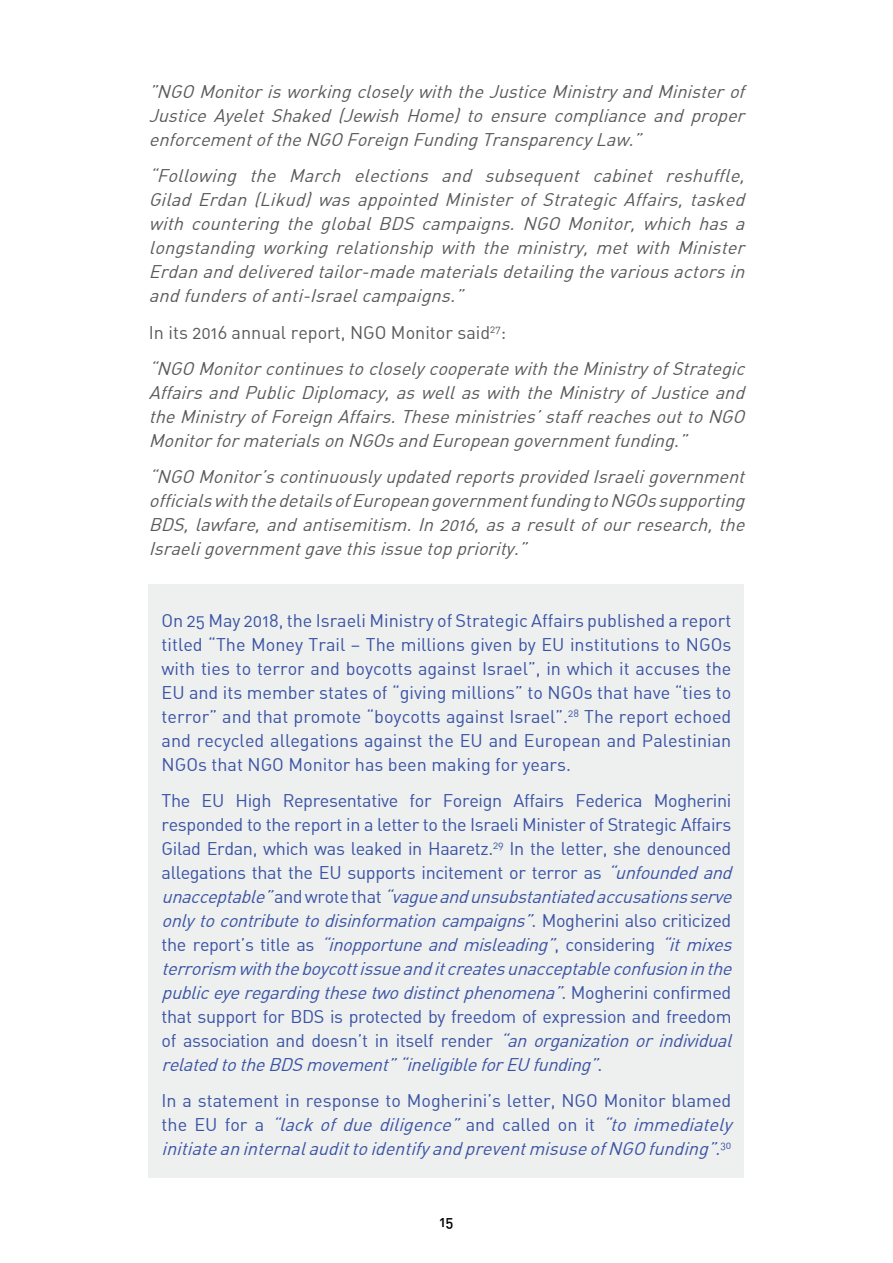
<style>
.page{position:relative;width:893px;height:1263px;background:#fff}
.page>*{position:absolute;margin:0;border:0;box-sizing:border-box;transform-origin:0 0}
.t1{font:italic 18px/24px "DIN Alternate";color:#58595b}
.t2{font:18px/24px "DIN Alternate";color:#3953a4;text-align:right}
.t3{font:italic 18px "DIN Alternate";color:#3953a4}
.t4{font:18px "DIN Alternate";letter-spacing:-.02em;color:#3953a4}
.t5{font:18px "DIN Alternate";color:#58595b}
.t6{font:500 15px "DIN Alternate";color:#000}
.t7{font:10.5px "DIN Alternate";color:#3953a4}
.t8{font:10.5px "DIN Alternate";color:#58595b}
.s1{font-size:18px}
.s2{font-style:italic}
.s3{font-style:normal}
</style>
<div class="page">
<div style="left:149px;top:585px;width:595px;height:593px;background:#eeefef"></div>
<p class="t1" style="left:157px;top:80px;width:595px">NGO Monitor is working closely with the Justice Ministry and Minister of</p>
<p class="t1" style="left:149px;top:80px;width:15px">”</p>
<p class="t1" style="left:338px;top:104px;width:13px">(</p>
<p class="t1" style="left:453px;top:104px;width:298px">) to ensure compliance and proper</p>
<p class="t1" style="left:149px;top:104px;width:312px">Justice Ayelet Shaked Jewish Home</p>
<p class="t1" style="left:149px;top:128px;width:487px">enforcement of the NGO Foreign Funding Transparency Law</p>
<p class="t1" style="left:628px;top:128px;width:20px">“.</p>
<p class="t1" style="left:149px;top:164px;width:15px">“</p>
<p class="t1" style="left:157px;top:164px;width:590px">Following the March elections and subsequent cabinet reshuffle</p>
<p class="t1" style="left:739px;top:164px;width:12px">,</p>
<p class="t1" style="left:254px;top:188px;width:13px">(</p>
<p class="t1" style="left:305px;top:188px;width:380px">) was appointed Minister of Strategic Affairs</p>
<p class="t1" style="left:149px;top:188px;width:163px">Gilad Erdan Likud</p>
<p class="t1" style="left:678px;top:188px;width:74px">, tasked</p>
<p class="t1" style="left:149px;top:212px;width:368px">with countering the global BDS campaigns</p>
<p class="t1" style="left:510px;top:212px;width:128px">. NGO Monitor</p>
<p class="t1" style="left:630px;top:212px;width:121px">, which has a</p>
<p class="t1" style="left:149px;top:236px;width:603px">longstanding working relationship with the ministry<br>Erdan and delivered tailor made materials detailing the various actors in</p>
<p class="t1" style="left:583px;top:236px;width:168px">, met with Minister</p>
<p class="t1" style="left:361px;top:260px;width:15px">-</p>
<p class="t1" style="left:149px;top:284px;width:308px">and funders of anti Israel campaigns</p>
<p class="t1" style="left:450px;top:284px;width:20px">“.</p>
<p class="t1" style="left:302px;top:284px;width:15px">-</p>
<p class="t5" style="left:149px;top:321px;width:343px">In its 2016 annual report, NGO Monitor said</p>
<p class="t1" style="left:157px;top:356px;width:595px">NGO Monitor continues to closely cooperate with the Ministry of Strategic</p>
<p class="t8" style="left:490px;top:322px;width:17px">27<span class="s1">:</span></p>
<p class="t1" style="left:149px;top:356px;width:15px">“</p>
<p class="t1" style="left:149px;top:380px;width:243px">Affairs and Public Diplomacy</p>
<p class="t1" style="left:384px;top:380px;width:367px">, as well as with the Ministry of Justice and</p>
<p class="t1" style="left:149px;top:404px;width:249px">the Ministry of Foreign Affairs</p>
<p class="t1" style="left:390px;top:404px;width:152px">. These ministries</p>
<p class="t1" style="left:535px;top:404px;width:217px">’ staff reaches out to NGO</p>
<p class="t1" style="left:260px;top:422px;width:491px;line-height:36px;text-indent:-111px">Monitor for materials on NGOs and European government funding<br>s’ continuously updated reports provided Israeli government</p>
<p class="t1" style="left:674px;top:428px;width:20px">“.</p>
<p class="t1" style="left:149px;top:464px;width:15px">“</p>
<p class="t1" style="left:157px;top:464px;width:111px">NGO Monitor</p>
<p class="t1" style="left:149px;top:488px;width:70px">officials</p>
<p class="t1" style="left:214px;top:488px;width:41px">with</p>
<p class="t1" style="left:278px;top:488px;width:61px">details</p>
<p class="t1" style="left:530px;top:488px;width:67px">funding</p>
<p class="t1" style="left:658px;top:488px;width:94px">supporting</p>
<p class="t1" style="left:610px;top:488px;width:53px">NGOs</p>
<p class="t1" style="left:334px;top:488px;width:23px">of</p>
<p class="t1" style="left:250px;top:488px;width:33px">the</p>
<p class="t1" style="left:352px;top:488px;width:84px">European</p>
<p class="t1" style="left:431px;top:488px;width:103px">government</p>
<p class="t1" style="left:592px;top:488px;width:23px">to</p>
<p class="t1" style="left:406px;top:512px;width:308px">. In 2016, as a result of our research</p>
<p class="t1" style="left:255px;top:512px;width:159px">, and antisemitism</p>
<p class="t1" style="left:149px;top:512px;width:42px">BDS</p>
<p class="t1" style="left:184px;top:512px;width:79px">, lawfare</p>
<p class="t1" style="left:707px;top:512px;width:44px">, the</p>
<p class="t1" style="left:149px;top:536px;width:372px">Israeli government gave this issue top priority</p>
<p class="t1" style="left:514px;top:536px;width:20px">“.</p>
<p class="t2" style="left:162px;top:608px;width:571px">On 25 May 2018, the Israeli Ministry of Strategic Affairs published a report titled “The Money Trail – The millions given by EU institutions to NGOs with ties to terror and boycotts against Israel i n,” which it accuses the EU and its member states of “giving millions” to NGOs that have “ties to The report echoed</p>
<p class="t2" style="left:162px;top:704px;width:571px;text-align:left">terror” and that promote “boycotts against Israel”<br>and recycled allegations against the EU and European and Palestinian<br>NGOs that NGO Monitor has been making for years.</p>
<p class="t4" style="left:654px;top:789px;width:79px">Mogherini</p>
<p class="t7" style="left:563px;top:706px;width:17px"><span class="s1">.</span>28</p>
<p class="t2" style="left:236px;top:788px;width:37px">High</p>
<p class="t4" style="left:283px;top:789px;width:117px">Representative</p>
<p class="t4" style="left:443px;top:789px;width:61px">Foreign</p>
<p class="t4" style="left:513px;top:789px;width:52px">Affairs</p>
<p class="t4" style="left:575px;top:789px;width:69px">Federica</p>
<p class="t2" style="left:410px;top:788px;width:24px">for</p>
<p class="t2" style="left:162px;top:788px;width:30px">The</p>
<p class="t4" style="left:162px;top:813px;width:571px">responded to the report in a letter to the Israeli Minister of Strategic Affairs</p>
<p class="t4" style="left:510px;top:837px;width:223px">In the letter, she denounced</p>
<p class="t2" style="left:202px;top:788px;width:24px">EU</p>
<p class="t4" style="left:162px;top:837px;width:329px">Gilad Erdan, which was leaked in Haaretz</p>
<p class="t7" style="left:488px;top:838px;width:17px"><span class="s1">.</span>29</p>
<p class="t4" style="left:162px;top:861px;width:461px">allegations that the EU supports incitement or terror as <span class="s2">“</span></p>
<p class="t3" style="left:615px;top:861px;width:124px">unfounded and</p>
<p class="t3" style="left:162px;top:885px;width:237px">unacceptable <span class="s3">andwrotethat</span>“</p>
<p class="t3" style="left:470px;top:885px;width:131px">unsubstantiated</p>
<p class="t3" style="left:596px;top:885px;width:98px">accusations</p>
<p class="t3" style="left:264px;top:885px;width:15px">”</p>
<p class="t3" style="left:439px;top:885px;width:36px">and</p>
<p class="t3" style="left:391px;top:885px;width:53px">vague</p>
<p class="t3" style="left:689px;top:885px;width:50px">serve</p>
<p class="t3" style="left:162px;top:909px;width:370px">only to contribute to disinformation campaigns</p>
<p class="t4" style="left:524px;top:909px;width:209px">.<span class="s2">”</span> Mogherini also criticized</p>
<p class="t4" style="left:162px;top:933px;width:174px">the report s’ title as <span class="s2">“</span></p>
<p class="t4" style="left:547px;top:933px;width:130px">,<span class="s2">”</span> considering <span class="s2">“</span></p>
<p class="t3" style="left:328px;top:933px;width:226px">inopportune and misleading</p>
<p class="t3" style="left:669px;top:933px;width:70px">it mixes</p>
<p class="t3" style="left:162px;top:957px;width:82px">terrorism</p>
<p class="t3" style="left:238px;top:957px;width:40px">with</p>
<p class="t3" style="left:359px;top:957px;width:48px">issue</p>
<p class="t3" style="left:434px;top:957px;width:18px">it</p>
<p class="t3" style="left:612px;top:957px;width:82px">confusion</p>
<p class="t3" style="left:689px;top:957px;width:22px">in</p>
<p class="t3" style="left:274px;top:957px;width:32px">the</p>
<p class="t3" style="left:301px;top:957px;width:63px">boycott</p>
<p class="t3" style="left:403px;top:957px;width:36px">and</p>
<p class="t3" style="left:507px;top:957px;width:110px">unacceptable</p>
<p class="t3" style="left:706px;top:957px;width:32px">the</p>
<p class="t3" style="left:447px;top:957px;width:65px">creates</p>
<p class="t3" style="left:162px;top:981px;width:400px">public eye regarding these two distinct phenomena</p>
<p class="t4" style="left:162px;top:1005px;width:571px">that support for BDS is protected by freedom of expression and freedom</p>
<p class="t3" style="left:507px;top:1029px;width:232px">an organization or individual</p>
<p class="t4" style="left:554px;top:981px;width:179px">.<span class="s2">”</span> Mogherini confirmed</p>
<p class="t4" style="left:162px;top:1029px;width:353px">of association and doesn t’ in itself render <span class="s2">“</span></p>
<p class="t3" style="left:387px;top:1053px;width:27px">”“</p>
<p class="t3" style="left:406px;top:1053px;width:191px">ineligible for EU funding</p>
<p class="t3" style="left:162px;top:1053px;width:233px">related to the BDS movement</p>
<p class="t2" style="left:162px;top:1088px;width:571px">In a statement in response to Mogherini s’ letter, NGO Monitor blamed</p>
<p class="t3" style="left:610px;top:1113px;width:129px">to immediately</p>
<p class="t2" style="left:590px;top:1052px;width:15px">.<span class="s2">“</span></p>
<p class="t2" style="left:162px;top:1112px;width:125px">the EU for a <span class="s2">“</span></p>
<p class="t2" style="left:451px;top:1112px;width:167px"><span class="s2">”</span>and called on it <span class="s2">“</span></p>
<p class="t3" style="left:279px;top:1113px;width:179px">lack of due diligence</p>
<p class="t3" style="left:162px;top:1137px;width:554px">initiate an internal audit to identify and prevent misuse of NGO funding</p>
<p class="t7" style="left:720px;top:1138px;width:12px">30</p>
<p class="t2" style="left:708px;top:1136px;width:15px">.<span class="s2">“</span></p>
<p class="t6" style="left:439px;top:1212px;width:16px">15</p>
</div>
